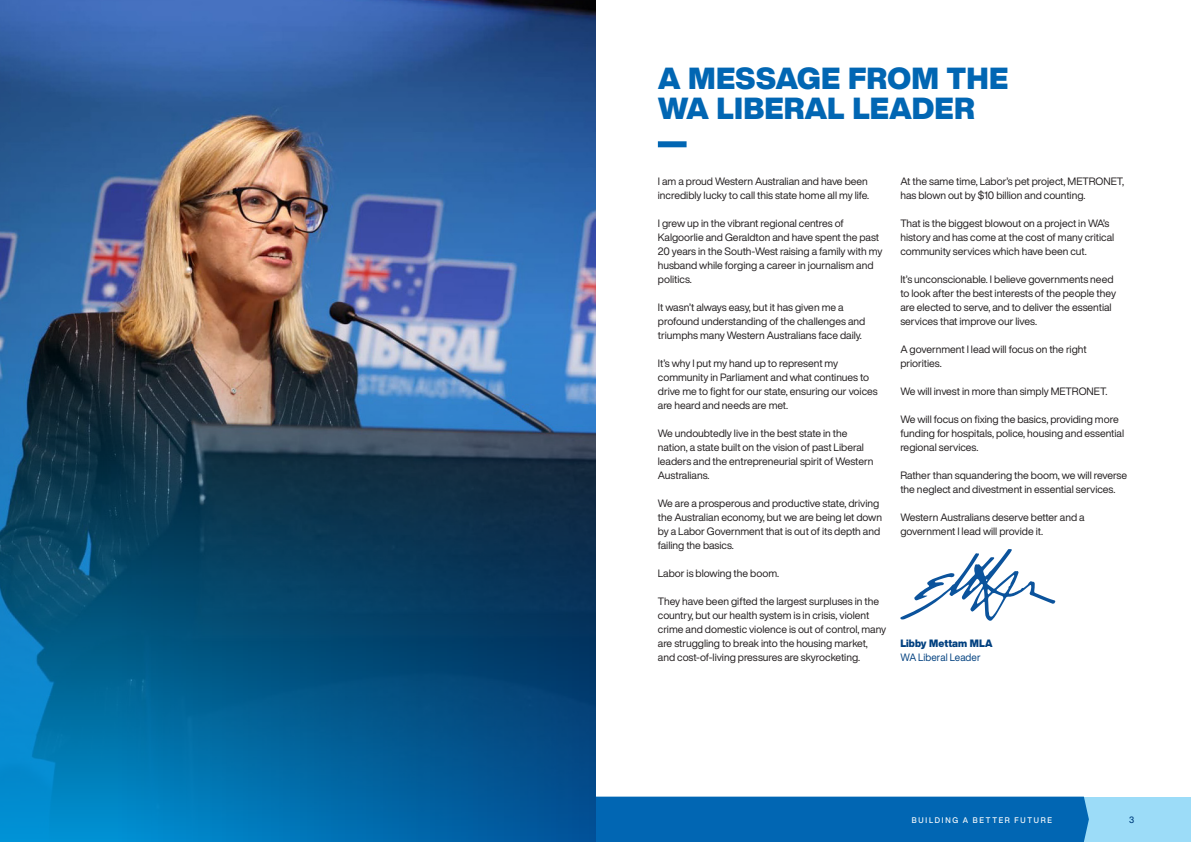
<style>
.page{position:relative;width:1191px;height:842px;background:#fff}
.page>*{position:absolute;margin:0;border:0;box-sizing:border-box;transform-origin:0 0}
.t1{font:900 30px/30px "Helvetica Now Display";letter-spacing:.01em;color:#0166b3}
.body{font:10.5px/14px "Helvetica Now Display";color:#231f20}
.t2{font:10.5px "Helvetica Now Display";letter-spacing:.005em;color:#01407f;scale:.95 1}
.t3{font:900 10.5px "Helvetica Now Display";letter-spacing:.01em;color:#01407f;scale:.95 1}
.t4{font:500 9px "Helvetica Now Display";color:#01407f;scale:.95 1}
.t5{font:500 8px "Helvetica Now Display";letter-spacing:.23em;color:#fff;scale:.95 1}
</style>
<div class="page">
<div style="left:844px;top:797px;width:347px;height:45px;background:#9cdcf8"></div>
<div style="left:595px;top:797px;width:494px;height:45px;background:#0166b3"></div>
<div style="left:658px;top:142px;width:28px;height:5px;background:#0166b3"></div>
<img style="left:0;top:0;width:595px;height:322px">
<svg style="left:0;top:322px;width:595px;height:520px;background:#17557c"></svg>
<svg style="left:900px;top:549px;width:155px;height:72px"></svg>
<p class="t1" style="left:658px;top:63px;width:351px">A MESSAGE FROM THE<br>WA LIBERAL LEADER</p>
<p class="body" style="left:658px;top:174px;width:213px">I am a proud Western Australian and have been incredibly lucky to call this state home all my life.</p>
<p class="body" style="left:658px;top:216px;width:226px">I grew up in the vibrant regional centres of Kalgoorlie and Geraldton and have spent the past 20 years in the South-West raising a family with my husband while forging a career in journalism and politics.</p>
<p class="body" style="left:658px;top:300px;width:209px">It wasn’t always easy, but it has given me a profound understanding of the challenges and triumphs many Western Australians face daily.</p>
<p class="body" style="left:658px;top:356px;width:221px">It’s why I put my hand up to represent my community in Parliament and what continues to drive me to fight for our state, ensuring our voices are heard and needs are met.</p>
<p class="body" style="left:658px;top:426px;width:217px">We undoubtedly live in the best state in the nation, a state built on the vision of past Liberal leaders and the entrepreneurial spirit of Western Australians.</p>
<p class="body" style="left:658px;top:496px;width:226px">We are a prosperous and productive state, driving the Australian economy, but we are being let down by a Labor Government that is out of its depth and failing the basics.</p>
<p class="body" style="left:658px;top:566px;width:123px">Labor is blowing the boom.</p>
<p class="body" style="left:658px;top:594px;width:230px">They have been gifted the largest surpluses in the country, but our health system is in crisis, violent crime and domestic violence is out of control, many are struggling to break into the housing market, and cost-of-living pressures are skyrocketing.</p>
<p class="body" style="left:900px;top:174px;width:225px">At the same time, Labor’s pet project, METRONET, has blown out by $10 billion and counting.</p>
<p class="body" style="left:900px;top:216px;width:215px">That is the biggest blowout on a project in WA’s history and has come at the cost of many critical community services which have been cut.</p>
<p class="body" style="left:900px;top:272px;width:217px">It’s unconscionable. I believe governments need to look after the best interests of the people they are elected to serve, and to deliver the essential services that improve our lives.</p>
<p class="body" style="left:900px;top:342px;width:188px">A government I lead will focus on the right priorities.</p>
<p class="body" style="left:900px;top:384px;width:208px">We will invest in more than simply METRONET.</p>
<p class="body" style="left:900px;top:412px;width:225px">We will focus on fixing the basics, providing more funding for hospitals, police, housing and essential regional services.</p>
<p class="body" style="left:900px;top:468px;width:228px">Rather than squandering the boom, we will reverse the neglect and divestment in essential services.</p>
<p class="body" style="left:900px;top:510px;width:186px">Western Australians deserve better and a government I lead will provide it.</p>
<p class="t3" style="left:900px;top:635px;width:98px">Libby Mettam MLA</p>
<p class="t2" style="left:900px;top:650px;width:86px">WA Liberal Leader</p>
<p class="t5" style="left:912px;top:814px;width:149px">BUILDING A BETTER FUTURE</p>
<p class="t4" style="left:1129px;top:814px;width:7px">3</p>
</div>
